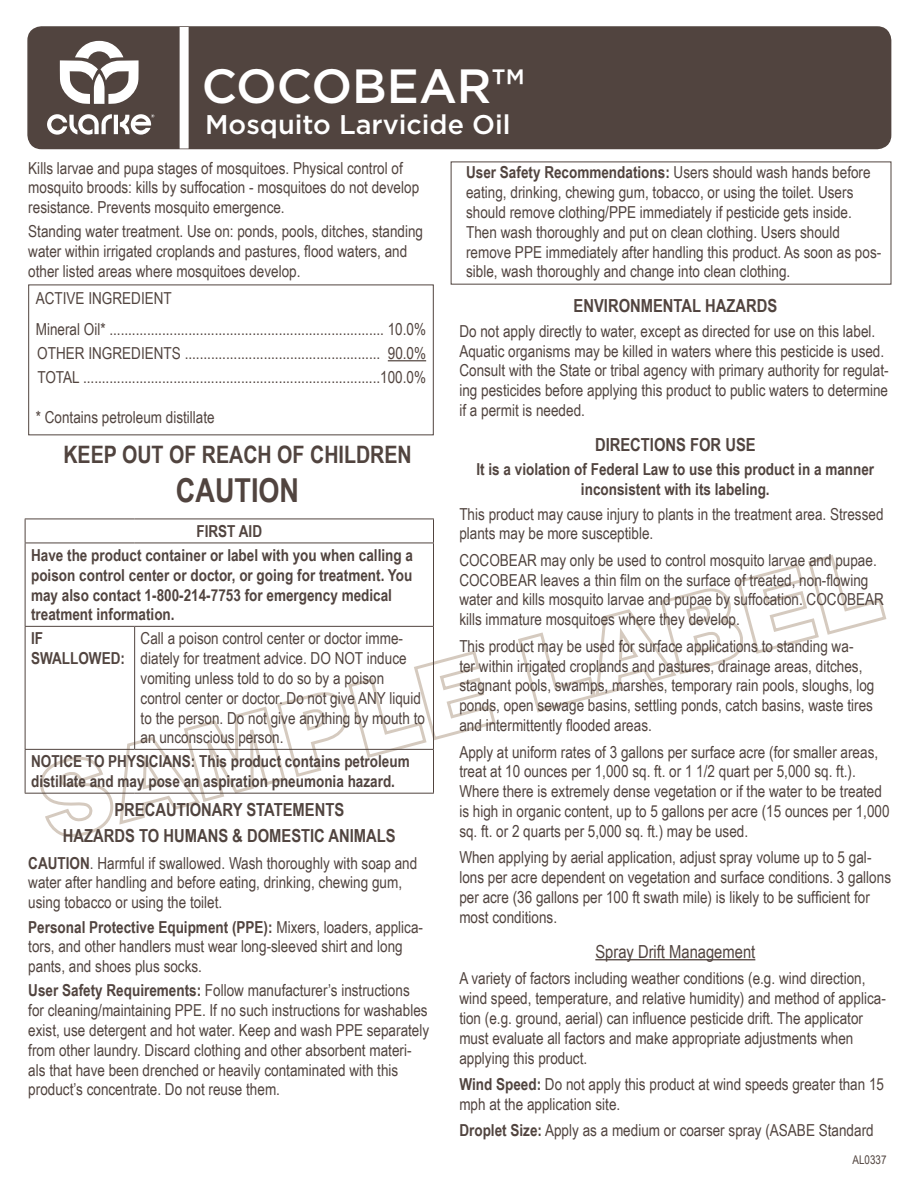
<style>
.page{position:relative;width:918px;height:1188px;background:#fff}
.page>*{position:absolute;margin:0;border:0;box-sizing:border-box;transform-origin:0 0}
.t1{font:500 48px "Gotham";color:#fff}
.t2{font:700 33px "Arial Narrow";color:#51443f}
.t3{font:500 27px "Gotham";color:#fff}
.t4{font:700 24px "Arial Narrow";color:#51443f}
.t5{font:700 18px/26.1px "Arial Narrow";color:#51443f;text-align:center}
.t6{font:18px "Arial Narrow";color:#51443f}
.t7{font:16.5px/19.8px "Arial Narrow";color:#51443f}
.t8{font:700 16.5px/19.8px "Arial Narrow";color:#51443f}
.t9{font:12px "Arial Narrow";color:#51443f}
.s1{font-weight:700}
</style>
<div class="page">
<svg style="left:38px;top:649px;width:458px;height:188px"></svg>
<svg style="left:518px;top:555px;width:369px;height:158px"></svg>
<div style="left:28px;top:27px;width:863px;height:121px;background:#51443f;border-radius:14px"></div>
<div style="left:27px;top:26px;width:864px;height:123px;border:2px solid #51443f;border-radius:14px"></div>
<div style="left:180px;top:27px;width:9px;height:121px;background:#fff"></div>
<svg style="left:60px;top:41px;width:79px;height:63px"></svg>
<svg style="left:47px;top:114px;width:107px;height:21px"></svg>
<hr style="left:388px;top:360px;width:38px;height:1px;background:#51443f">
<hr style="left:134px;top:627px;width:1px;height:122px;background:#51443f">
<hr style="left:25px;top:519px;width:110px;height:1px;background:#51443f">
<svg style="left:25px;top:519px;width:1px;height:24px"></svg>
<hr style="left:135px;top:519px;width:299px;height:1px;background:#51443f">
<svg style="left:433px;top:519px;width:1px;height:24px"></svg>
<hr style="left:25px;top:543px;width:110px;height:1px;background:#51443f">
<hr style="left:25px;top:543px;width:1px;height:83px;background:#51443f">
<hr style="left:135px;top:543px;width:299px;height:1px;background:#51443f">
<hr style="left:433px;top:543px;width:1px;height:83px;background:#51443f">
<hr style="left:25px;top:626px;width:110px;height:1px;background:#51443f">
<hr style="left:25px;top:627px;width:1px;height:122px;background:#51443f">
<hr style="left:135px;top:626px;width:299px;height:1px;background:#51443f">
<hr style="left:433px;top:627px;width:1px;height:122px;background:#51443f">
<hr style="left:25px;top:749px;width:110px;height:1px;background:#51443f">
<hr style="left:25px;top:750px;width:1px;height:43px;background:#51443f">
<hr style="left:135px;top:749px;width:299px;height:1px;background:#51443f">
<hr style="left:433px;top:750px;width:1px;height:43px;background:#51443f">
<hr style="left:25px;top:793px;width:110px;height:1px;background:#51443f">
<hr style="left:135px;top:793px;width:299px;height:1px;background:#51443f">
<hr style="left:595px;top:959px;width:160px;height:1px;background:#51443f">
<h1 class="t1" style="left:202px;top:54px;width:325px">COCOBEAR™</h1>
<h3 class="t3" style="left:205px;top:107px;width:307px">Mosquito Larvicide Oil</h3>
<p class="t7" style="left:466px;top:162px;width:417px"><span class="s1">User Safety Recommendations:</span> Users should wash hands before eating, drinking, chewing gum, tobacco, or using the toilet. Users should remove clothing/PPE immediately if pesticide gets inside.<br>Then wash thoroughly and put on clean clothing. Users should remove PPE immediately after handling this product. As soon as pos&shy;sible, wash thoroughly and change into clean clothing.</p>
<p class="t5" style="left:574px;top:292px;width:205px">ENVIRONMENTAL HAZARDS</p>
<p class="t7" style="left:459px;top:320px;width:431px">Do not apply directly to water, except as directed for use on this label.<br>Aquatic organisms may be killed in waters where this pesticide is used.<br>Consult with the State or tribal agency with primary authority for regulat&shy;ing pesticides before applying this product to public waters to determine if a permit is needed.</p>
<p class="t5" style="left:595px;top:431px;width:162px">DIRECTIONS FOR USE</p>
<p class="t8" style="left:476px;top:459px;width:399px;text-align:center">It is a violation of Federal Law to use this product in a manner inconsistent with its labeling.</p>
<p class="t7" style="left:459px;top:503px;width:426px">This product may cause injury to plants in the treatment area. Stressed plants may be more susceptible.</p>
<p class="t7" style="left:459px;top:550px;width:426px">COCOBEAR may only be used to control mosquito larvae and pupae.<br>COCOBEAR leaves a thin film on the surface of treated, non-flowing water and kills mosquito larvae and pupae by suffocation. COCOBEAR kills immature mosquitoes where they develop.</p>
<p class="t7" style="left:459px;top:636px;width:417px">This product may be used for surface applications to standing wa-<br>ter within irrigated croplands and pastures, drainage areas, ditches, stagnant pools, swamps, marshes, temporary rain pools, sloughs, log ponds, open sewage basins, settling ponds, catch basins, waste tires and intermittently flooded areas.</p>
<p class="t7" style="left:459px;top:741px;width:432px">Apply at uniform rates of 3 gallons per surface acre (for smaller areas, treat at 10 ounces per 1,000 sq. ft. or 1 1/2 quart per 5,000 sq. ft.).<br>Where there is extremely dense vegetation or if the water to be treated is high in organic content, up to 5 gallons per acre (15 ounces per 1,000 sq. ft. or 2 quarts per 5,000 sq. ft.) may be used.</p>
<p class="t7" style="left:459px;top:847px;width:433px">When applying by aerial application, adjust spray volume up to 5 gal&shy;lons per acre dependent on vegetation and surface conditions. 3 gallons per acre (36 gallons per 100 ft swath mile) is likely to be sufficient for most conditions.</p>
<p class="t6" style="left:595px;top:938px;width:161px">Spray Drift Management</p>
<p class="t7" style="left:459px;top:968px;width:428px">A variety of factors including weather conditions (e.g. wind direction, wind speed, temperature, and relative humidity) and method of applica&shy;tion (e.g. ground, aerial) can influence pesticide drift. The applicator must evaluate all factors and make appropriate adjustments when applying this product.</p>
<p class="t7" style="left:459px;top:1074px;width:426px"><span class="s1">Wind Speed:</span> Do not apply this product at wind speeds greater than 15 mph at the application site.</p>
<p class="t7" style="left:459px;top:1120px;width:416px"><span class="s1">Droplet Size:</span> Apply as a medium or coarser spray (ASABE Standard</p>
<p class="t7" style="left:28px;top:157px;width:392px">Kills larvae and pupa stages of mosquitoes. Physical control of mosquito broods: kills by suffocation - mosquitoes do not develop resistance. Prevents mosquito emergence.</p>
<p class="t7" style="left:28px;top:221px;width:396px">Standing water treatment. Use on: ponds, pools, ditches, standing water within irrigated croplands and pastures, flood waters, and other listed areas where mosquitoes develop.</p>
<p class="t7" style="left:36px;top:282px;width:392px;line-height:30.9px">ACTIVE INGREDIENT<br>Mineral Oil* ......................................................................... 10.0%</p>
<p class="t7" style="left:37px;top:341px;width:390px;line-height:24.2px">OTHER INGREDIENTS .................................................... 90.0%<br>TOTAL ...............................................................................100.0%</p>
<p class="t7" style="left:36px;top:406px;width:180px">* Contains petroleum distillate</p>
<h3 class="t4" style="left:63px;top:436px;width:350px">KEEP OUT OF REACH OF CHILDREN</h3>
<h2 class="t2" style="left:176px;top:466px;width:125px">CAUTION</h2>
<p class="t8" style="left:31px;top:518px;width:383px;line-height:24px;text-indent:165px">FIRST AID<br>Have the product container or label with you when calling a</p>
<p class="t8" style="left:31px;top:564px;width:383px">poison control center or doctor, or going for treatment. You may also contact 1-800-214-7753 for emergency medical treatment information.</p>
<p class="t8" style="left:31px;top:628px;width:95px">IF<br>SWALLOWED:</p>
<p class="t7" style="left:141px;top:628px;width:286px">Call a poison control center or doctor imme&shy;diately for treatment advice. DO NOT induce vomiting unless told to do so by a poison control center or doctor. Do not give ANY liquid to the person. Do not give anything by mouth to an unconscious person.</p>
<p class="t8" style="left:31px;top:751px;width:380px">NOTICE TO PHYSICIANS: This product contains petroleum distillate and may pose an aspiration pneumonia hazard.</p>
<p class="t5" style="left:63px;top:796px;width:334px">PRECAUTIONARY STATEMENTS<br>HAZARDS TO HUMANS &amp; DOMESTIC ANIMALS</p>
<p class="t7" style="left:28px;top:852px;width:391px"><span class="s1">CAUTION</span>. Harmful if swallowed. Wash thoroughly with soap and water after handling and before eating, drinking, chewing gum, using tobacco or using the toilet.</p>
<p class="t7" style="left:28px;top:916px;width:396px"><span class="s1">Personal Protective Equipment (PPE):</span> Mixers, loaders, applica&shy;tors, and other handlers must wear long-sleeved shirt and long pants, and shoes plus socks.</p>
<p class="t7" style="left:28px;top:980px;width:402px"><span class="s1">User Safety Requirements:</span> Follow manufacturer’s instructions for cleaning/maintaining PPE. If no such instructions for washables exist, use detergent and hot water. Keep and wash PPE separately from other laundry. Discard clothing and other absorbent materi&shy;als that have been drenched or heavily contaminated with this product’s concentrate. Do not reuse them.</p>
<p class="t9" style="left:853px;top:1151px;width:35px">AL0337</p>
</div>
